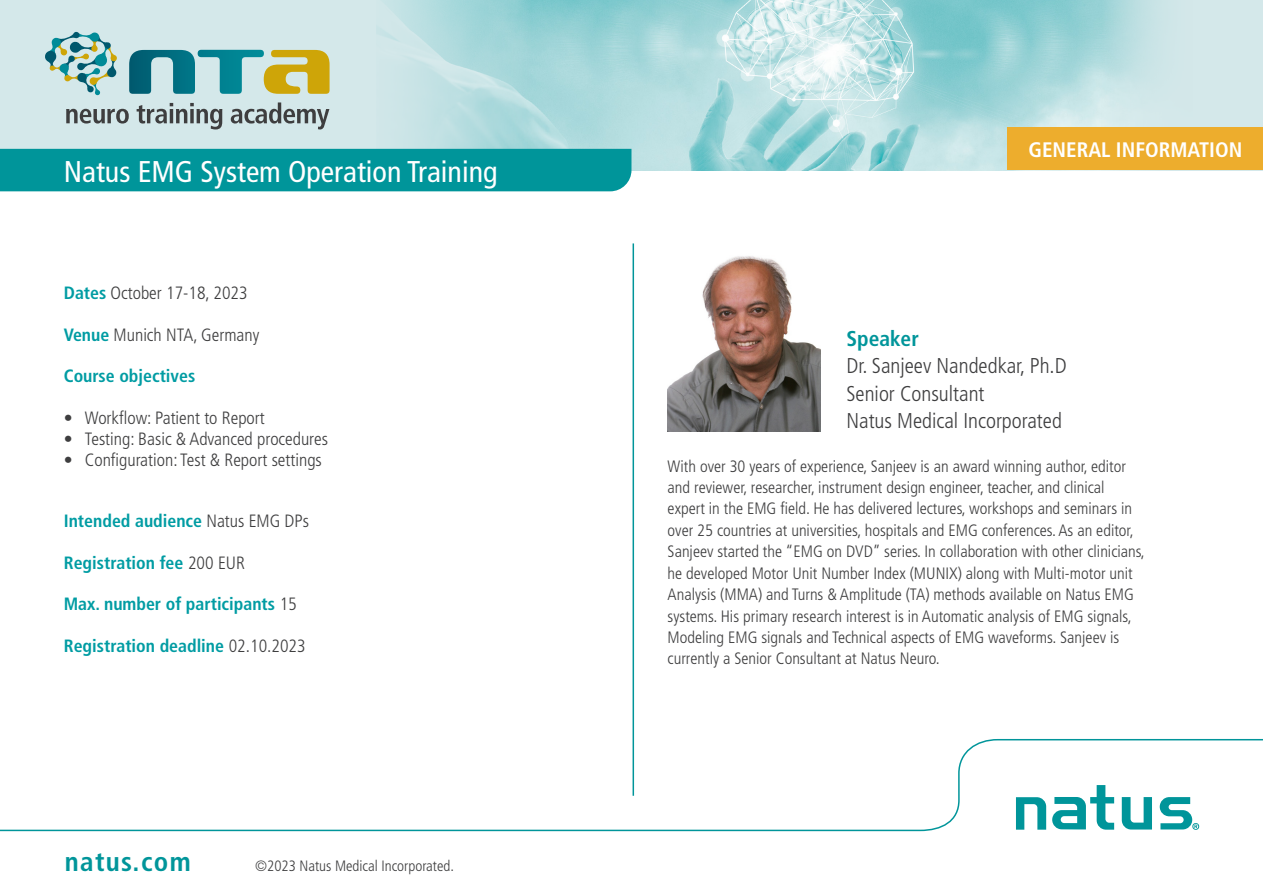
<style>
.page{position:relative;width:1263px;height:893px;background:#fff}
.page>*{position:absolute;margin:0;border:0;box-sizing:border-box;transform-origin:0 0}
.t1{font:condensed 30px "Frutiger LT Std";color:#fff}
.t2{font:700 condensed 27px "Frutiger LT Std";letter-spacing:.05em;color:#00959a}
.t3{font:300 condensed 21.45px/27.6px "Frutiger LT Std";color:#3e3e3f}
.t4{font:700 condensed 21.45px "Frutiger LT Std";color:#00959a}
.t5{font:700 condensed 21px "Frutiger LT Std";color:#fff}
.t6{font:300 condensed 17.85px "Frutiger LT Std";color:#3e3e3f}
.t7{font:700 condensed 17.85px "Frutiger LT Std";color:#009ca3}
.t8{font:300 condensed 16.5px/21.5px "Frutiger LT Std";color:#3e3e3f}
.t9{font:300 condensed 15px "Frutiger LT Std";color:#3e3e3f}
.s1{font-weight:700;color:#009ca3}
.s2{font-weight:300;color:#3e3e3f}
</style>
<div class="page">
<div style="left:0;top:0;width:1263px;height:170px;background:#d4e8ea"></div>
<img style="left:376px;top:0;width:823px;height:170px">
<svg style="left:66px;top:102px;width:263px;height:27px"></svg>
<svg style="left:129px;top:50px;width:201px;height:44px"></svg>
<svg style="left:45px;top:32px;width:72px;height:63px"></svg>
<svg style="left:0;top:738px;width:1263px;height:94px"></svg>
<svg style="left:1016px;top:797px;width:30px;height:33px"></svg>
<svg style="left:1122px;top:797px;width:30px;height:32px"></svg>
<svg style="left:1052px;top:785px;width:62px;height:45px"></svg>
<svg style="left:1160px;top:797px;width:39px;height:33px"></svg>
<div style="left:0;top:149px;width:631px;height:42px;background:#00959a"></div>
<div style="left:1008px;top:128px;width:255px;height:42px;background:#edad2d"></div>
<hr style="left:632px;top:243px;width:2px;height:553px;background:#00959a">
<img style="left:668px;top:256px;width:152px;height:176px">
<p class="t1" style="left:64px;top:154px;width:435px">Natus EMG System Operation Training</p>
<p class="t6" style="left:64px;top:283px;width:185px"><span class="s1">Dates</span> October 17-18, 2023</p>
<p class="t6" style="left:64px;top:324px;width:197px"><span class="s1">Venue</span> Munich NTA, Germany</p>
<p class="t7" style="left:64px;top:366px;width:133px">Course objectives</p>
<p class="t6" style="left:64px;top:408px;width:202px">• Workflow: Patient to Report</p>
<p class="t6" style="left:64px;top:428px;width:266px">• Testing: Basic &amp; Advanced procedures</p>
<p class="t6" style="left:64px;top:449px;width:260px">• Configuration: Test &amp; Report settings</p>
<p class="t7" style="left:64px;top:510px;width:247px">Intended audience <span class="s2">Natus EMG DPs</span></p>
<p class="t7" style="left:64px;top:552px;width:183px">Registration fee <span class="s2">200 EUR</span></p>
<p class="t7" style="left:64px;top:593px;width:235px">Max. number of participants <span class="s2">15</span></p>
<p class="t7" style="left:64px;top:635px;width:243px">Registration deadline <span class="s2">02.10.2023</span></p>
<h2 class="t2" style="left:65px;top:846px;width:127px">natus.com</h2>
<p class="t9" style="left:255px;top:857px;width:200px">©2023 Natus Medical Incorporated.</p>
<p class="t5" style="left:1028px;top:137px;width:215px">GENERAL INFORMATION</p>
<p class="t4" style="left:846px;top:325px;width:74px">Speaker</p>
<p class="t3" style="left:846px;top:352px;width:222px">Dr. Sanjeev Nandedkar, Ph.D<br>Senior Consultant</p>
<p class="t3" style="left:846px;top:407px;width:217px">Natus Medical Incorporated</p>
<p class="t8" style="left:668px;top:455px;width:479px">With over 30 years of experience, Sanjeev is an award winning author, editor and reviewer, researcher, instrument design engineer, teacher, and clinical expert in the EMG field. He has delivered lectures, workshops and seminars in over 25 countries at universities, hospitals and EMG conferences. As an editor, Sanjeev started the “EMG on DVD” series. In collaboration with other clinicians, he developed Motor Unit Number Index (MUNIX) along with Multi-motor unit Analysis (MMA) and Turns &amp; Amplitude (TA) methods available on Natus EMG systems. His primary research interest is in Automatic analysis of EMG signals, Modeling EMG signals and Technical aspects of EMG waveforms. Sanjeev is currently a Senior Consultant at Natus Neuro.</p>
</div>
